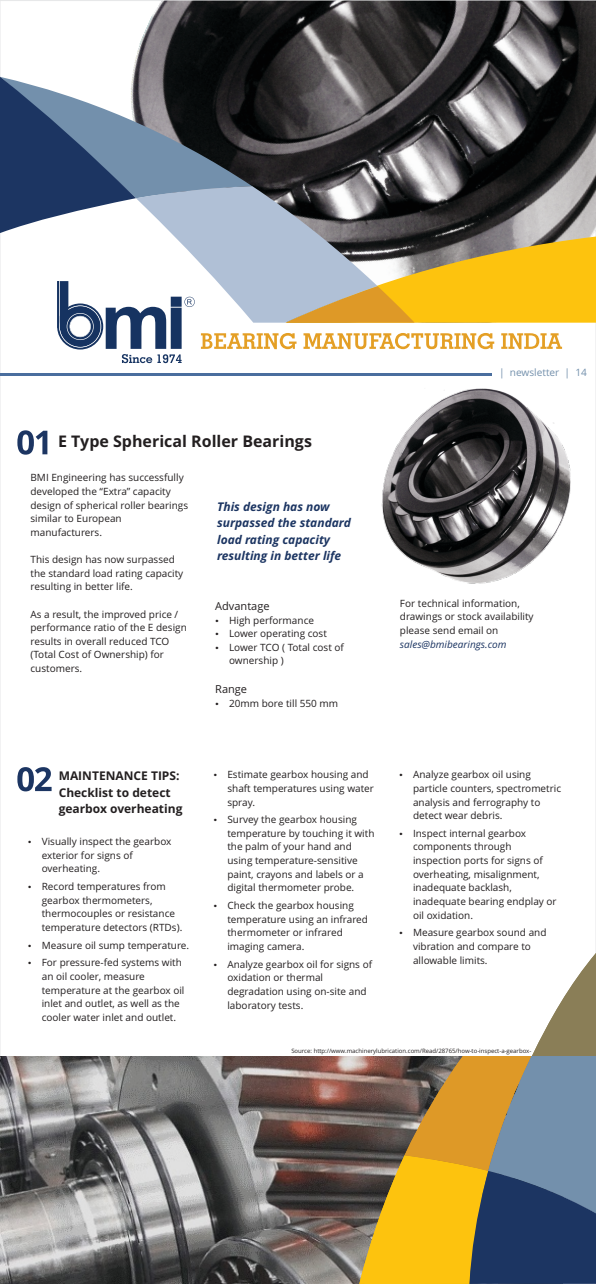
<style>
.page{position:relative;width:596px;height:1285px;background:#fff}
.page>*{position:absolute;margin:0;border:0;box-sizing:border-box;transform-origin:0 0}
.t1{font:700 16px "Open Sans";color:#231f20}
.t2{font:italic 700 12px/16.3px "Open Sans";color:#1c3562}
.t3{font:700 12px/16.3px "Open Sans";color:#231f20}
.t4{font:11px "Open Sans";color:#231f20}
.t5{font:10.1px "Open Sans";color:#7390ac}
.t6{font:10px/13.6px "Open Sans";color:#231f20}
.t7{font:italic 10px "Open Sans";color:#1c3562}
.t8{font:6px "Open Sans";color:#231f20}
</style>
<div class="page">
<img style="left:1px;top:1056px;width:358px;height:226px">
<hr style="left:0;top:373px;width:490px;height:2px;background:#4a6e9e">
<img style="left:132px;top:1px;width:463px;height:235px">
<svg style="left:57px;top:281px;width:125px;height:82px"></svg>
<svg style="left:201px;top:333px;width:360px;height:16px"></svg>
<svg style="left:17px;top:430px;width:30px;height:24px"></svg>
<svg style="left:359px;top:954px;width:236px;height:329px"></svg>
<svg style="left:17px;top:767px;width:35px;height:24px"></svg>
<svg style="left:377px;top:236px;width:218px;height:86px;background:#dbae29"></svg>
<svg style="left:136px;top:186px;width:241px;height:136px;fill:#b0c0d6"></svg>
<svg style="left:0;top:77px;width:252px;height:156px;background:#65758c"></svg>
<img style="left:381px;top:388px;width:190px;height:196px">
<h1 class="t1" style="left:58px;top:434px;width:255px">E Type Spherical Roller Bearings</h1>
<p class="t6" style="left:30px;top:472px;width:159px">BMI Engineering has successfully developed the “Extra” capacity design of spherical roller bearings similar to European manufacturers.</p>
<p class="t6" style="left:30px;top:553px;width:154px">This design has now surpassed the standard load rating capacity resulting in better life.</p>
<p class="t6" style="left:30px;top:608px;width:158px">As a result, the improved price / performance ratio of the E design results in overall reduced TCO (Total Cost of Ownership) for customers.</p>
<p class="t3" style="left:59px;top:769px;width:125px">MAINTENANCE TIPS:<br>Checklist to detect gearbox overheating</p>
<p class="t6" style="left:42px;top:835px;width:131px">Visually inspect the gearbox exterior for signs of overheating.</p>
<p class="t6" style="left:42px;top:880px;width:142px">Record temperatures from gearbox thermometers, thermocouples or resistance temperature detectors (RTDs).</p>
<p class="t6" style="left:42px;top:936px;width:149px;line-height:17.7px">Measure oil sump temperature.<br>For pressure-fed systems with</p>
<p class="t6" style="left:42px;top:970px;width:144px">an oil cooler, measure temperature at the gearbox oil inlet and outlet, as well as the cooler water inlet and outlet.</p>
<p class="t2" style="left:217px;top:499px;width:135px">This design has now surpassed the standard load rating capacity resulting in better life</p>
<p class="t4" style="left:215px;top:601px;width:56px">Advantage</p>
<p class="t6" style="left:229px;top:614px;width:116px">High performance<br>Lower operating cost<br>Lower TCO ( Total cost of ownership )</p>
<p class="t4" style="left:215px;top:684px;width:33px">Range</p>
<p class="t6" style="left:229px;top:697px;width:110px">20mm bore till 550 mm</p>
<p class="t6" style="left:227px;top:768px;width:148px">Estimate gearbox housing and shaft temperatures using water spray.</p>
<p class="t6" style="left:227px;top:813px;width:148px">Survey the gearbox housing temperature by touching it with the palm of your hand and using temperature-sensitive paint, crayons and labels or a digital thermometer probe.</p>
<p class="t6" style="left:227px;top:899px;width:142px">Check the gearbox housing temperature using an infrared thermometer or infrared imaging camera.</p>
<p class="t6" style="left:227px;top:958px;width:146px">Analyze gearbox oil for signs of oxidation or thermal degradation using on-site and laboratory tests.</p>
<p class="t5" style="left:498px;top:368px;width:89px">| newsletter | 14</p>
<p class="t6" style="left:399px;top:597px;width:135px">For technical information, drawings or stock availability please send email on</p>
<p class="t7" style="left:399px;top:639px;width:108px">sales@bmibearings.com</p>
<p class="t6" style="left:413px;top:768px;width:149px">Analyze gearbox oil using particle counters, spectrometric analysis and ferrography to detect wear debris.</p>
<p class="t6" style="left:413px;top:827px;width:145px">Inspect internal gearbox components through inspection ports for signs of overheating, misalignment, inadequate backlash, inadequate bearing endplay or oil oxidation.</p>
<p class="t6" style="left:413px;top:926px;width:135px">Measure gearbox sound and vibration and compare to allowable limits.</p>
<p class="t8" style="left:291px;top:1048px;width:241px">Source: http://www.machinerylubrication.com/Read/28765/how-to-inspect-a-gearbox-</p>
</div>
